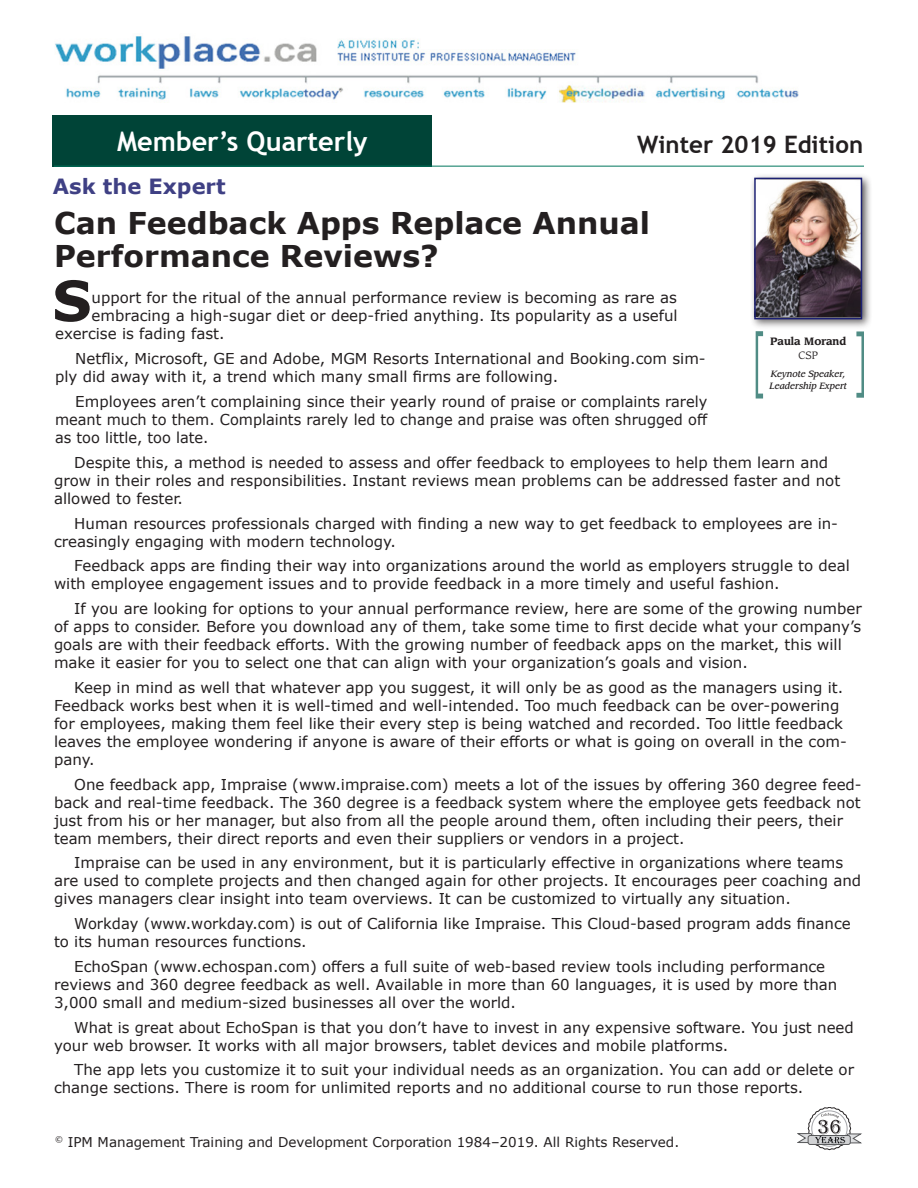
<style>
.page{position:relative;width:918px;height:1188px;background:#fff}
.page>*{position:absolute;margin:0;border:0;box-sizing:border-box;transform-origin:0 0}
.DropCap{font:700 55.65px "Verdana";color:#231f20}
.Head1{font:700 30px/33px "Verdana";color:#231f20}
.t1{font:700 27px "Trebuchet MS";color:#fff}
.t2{font:700 24px "Trebuchet MS";color:#231f20}
.t3{font:700 21px "Verdana";color:#3f4084}
.Body_Text{font:15px/18px "Verdana";color:#231f20}
.DropCap-2{font:15px "Verdana";color:#231f20}
.t4{font:13.5px "Verdana";color:#231f20}
.caption_name{font:700 10.5px/13.5px "Leawood Std";color:#231f20;text-align:center;scale:.95 1}
.caption_company{font:italic 500 9px/12px "Leawood Std";color:#231f20;scale:.95 1}
.s1{font-weight:400}
</style>
<div class="page">
<img style="left:55px;top:36px;width:744px;height:67px">
<div style="left:53px;top:115px;width:379px;height:51px;background:#004437"></div>
<hr style="left:54px;top:166px;width:810px;height:1px;background:#00765d">
<svg style="left:798px;top:1107px;width:63px;height:43px"></svg>
<svg style="left:856px;top:331px;width:8px;height:67px"></svg>
<svg style="left:756px;top:331px;width:7px;height:68px"></svg>
<div style="left:750px;top:173px;width:123px;height:157px;background:#231f20;opacity:.75"></div>
<img style="left:757px;top:181px;width:102px;height:135px">
<div style="left:754px;top:178px;width:108px;height:141px;border:2px solid #1c2072"></div>
<h3 class="t1" style="left:117px;top:124px;width:252px">Member’s Quarterly</h3>
<h3 class="t2" style="left:637px;top:129px;width:227px">Winter 2019 Edition</h3>
<p class="t3" style="left:53px;top:171px;width:174px">Ask the Expert</p>
<p class="Head1" style="left:54px;top:206px;width:598px">Can Feedback Apps Replace Annual<br>Performance Reviews?</p>
<p class="DropCap" style="left:52px;top:262px;width:41px">S</p>
<p class="DropCap-2" style="left:92px;top:287px;width:587px">upport for the ritual of the annual performance review is becoming as rare as</p>
<p class="DropCap-2" style="left:92px;top:305px;width:588px">embracing a high-sugar diet or deep-fried anything. Its popularity as a useful</p>
<p class="DropCap-2" style="left:55px;top:323px;width:171px">exercise is fading fast.</p>
<p class="Body_Text" style="left:55px;top:349px;width:652px;text-indent:20px">Netflix, Microsoft, GE and Adobe, MGM Resorts International and Booking.com sim&shy;ply did away with it, a trend which many small firms are following.</p>
<p class="Body_Text" style="left:55px;top:392px;width:654px;text-align:justify;text-indent:20px">Employees aren’t complaining since their yearly round of praise or complaints rarely meant much to them. Complaints rarely led to change and praise was often shrugged off as too little, too late.</p>
<p class="caption_name" style="left:770px;top:335px;width:81px">Paula Morand<br><span class="s1">CSP</span></p>
<p class="caption_company" style="left:770px;top:368px;width:83px">Keynote Speaker,<br>Leadership Expert</p>
<p class="Body_Text" style="left:54px;top:453px;width:788px;text-indent:20px">Despite this, a method is needed to assess and offer feedback to employees to help them learn and grow in their roles and responsibilities. Instant reviews mean problems can be addressed faster and not allowed to fester.</p>
<p class="Body_Text" style="left:54px;top:514px;width:786px;text-indent:20px">Human resources professionals charged with finding a new way to get feedback to employees are in&shy;creasingly engaging with modern technology.</p>
<p class="Body_Text" style="left:54px;top:557px;width:798px;text-indent:20px">Feedback apps are finding their way into organizations around the world as employers struggle to deal with employee engagement issues and to provide feedback in a more timely and useful fashion.</p>
<p class="Body_Text" style="left:54px;top:600px;width:809px;text-indent:20px">If you are looking for options to your annual performance review, here are some of the growing number of apps to consider. Before you download any of them, take some time to first decide what your company’s goals are with their feedback efforts. With the growing number of feedback apps on the market, this will make it easier for you to select one that can align with your organization’s goals and vision.</p>
<p class="Body_Text" style="left:54px;top:678px;width:794px;text-indent:20px">Keep in mind as well that whatever app you suggest, it will only be as good as the managers using it.<br>Feedback works best when it is well-timed and well-intended. Too much feedback can be over-powering for employees, making them feel like their every step is being watched and recorded. Too little feedback leaves the employee wondering if anyone is aware of their efforts or what is going on overall in the com&shy;pany.</p>
<p class="Body_Text" style="left:54px;top:775px;width:809px;text-indent:20px">One feedback app, Impraise (www.impraise.com) meets a lot of the issues by offering 360 degree feed&shy;back and real-time feedback. The 360 degree is a feedback system where the employee gets feedback not just from his or her manager, but also from all the people around them, often including their peers, their team members, their direct reports and even their suppliers or vendors in a project.</p>
<p class="Body_Text" style="left:54px;top:854px;width:809px;text-indent:20px">Impraise can be used in any environment, but it is particularly effective in organizations where teams are used to complete projects and then changed again for other projects. It encourages peer coaching and gives managers clear insight into team overviews. It can be customized to virtually any situation.</p>
<p class="Body_Text" style="left:54px;top:915px;width:798px;text-indent:20px">Workday (www.workday.com) is out of California like Impraise. This Cloud-based program adds finance to its human resources functions.</p>
<p class="Body_Text" style="left:54px;top:957px;width:785px;text-indent:20px">EchoSpan (www.echospan.com) offers a full suite of web-based review tools including performance reviews and 360 degree feedback as well. Available in more than 60 languages, it is used by more than<br>3,000 small and medium-sized businesses all over the world.</p>
<p class="Body_Text" style="left:54px;top:1018px;width:801px;text-indent:20px">What is great about EchoSpan is that you don’t have to invest in any expensive software. You just need your web browser. It works with all major browsers, tablet devices and mobile platforms.</p>
<p class="Body_Text" style="left:54px;top:1061px;width:802px;text-indent:20px">The app lets you customize it to suit your individual needs as an organization. You can add or delete or change sections. There is room for unlimited reports and no additional course to run those reports.</p>
<p class="t4" style="left:55px;top:1133px;width:626px"><sup>©</sup> IPM Management Training and Development Corporation 1984–2019. All Rights Reserved.</p>
</div>
